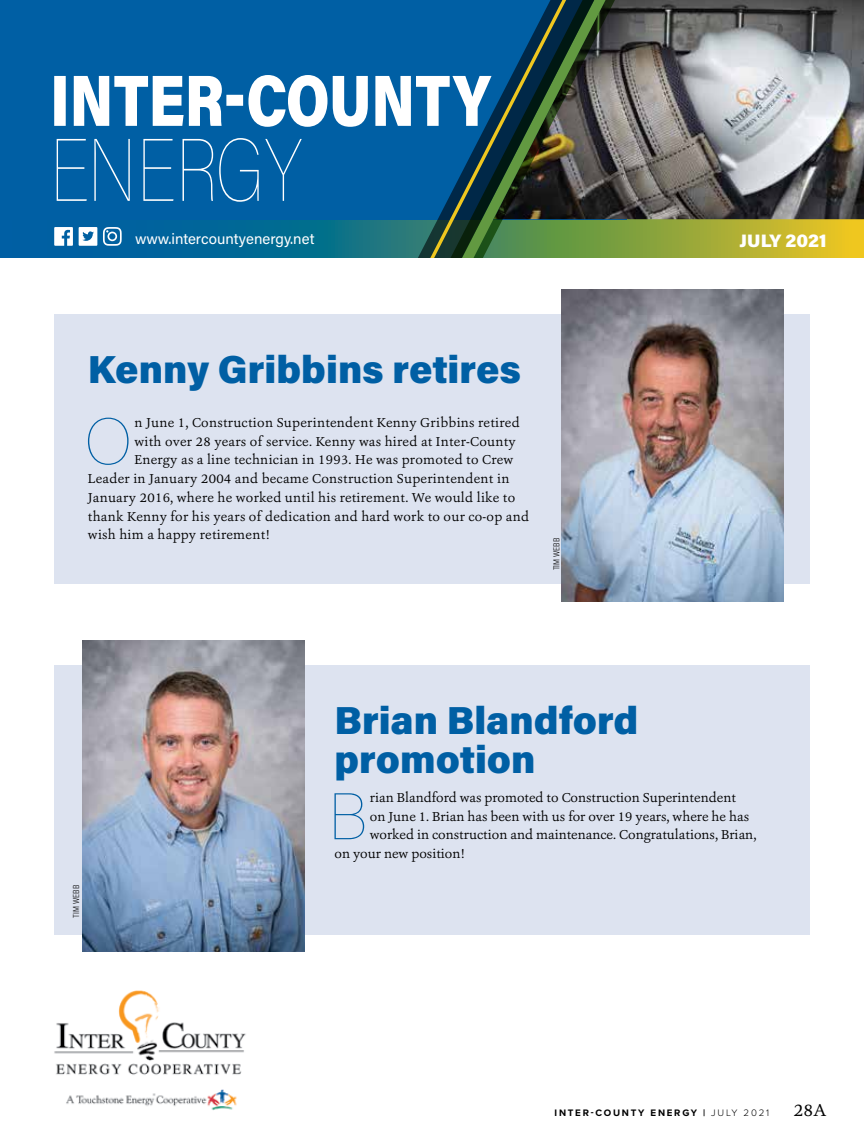
<style>
.page{position:relative;width:864px;height:1134px;background:#fff}
.page>*{position:absolute;margin:0;border:0;box-sizing:border-box;transform-origin:0 0}
.t1{font:100 65.25px "Acumin Pro";color:#005fa4}
.t2{font:900 39px/39px "Acumin Pro";color:#005fa4}
.t3{font:900 18px "Acumin Pro";color:#fff}
.t4{font:18px "Ashbury";color:#000}
.t5{font:15px "Acumin Pro";color:#fff}
.t6{font:13.5px "Ashbury";letter-spacing:.02em;color:#000}
.t7{font:13.5px "Ashbury";color:#000}
.t8{font:700 9.75px "Proxima Nova";letter-spacing:.18em;color:#000}
.t9{font:300 9px "Proxima Nova Cond";color:#000}
.s1{font-weight:300}
</style>
<div class="page">
<div style="left:54px;top:665px;width:756px;height:270px;background:#dde3f0"></div>
<div style="left:54px;top:314px;width:756px;height:270px;background:#dde3f0"></div>
<svg style="left:0;top:219px;width:864px;height:39px;background:#468371"></svg>
<svg style="left:54px;top:227px;width:19px;height:19px"></svg>
<svg style="left:79px;top:227px;width:18px;height:19px"></svg>
<svg style="left:103px;top:227px;width:19px;height:19px"></svg>
<div style="left:0;top:0;width:627px;height:219px;background:#005fa4"></div>
<img style="left:653px;top:0;width:211px;height:219px">
<svg style="left:631px;top:0;width:21px;height:258px;background:#767765"></svg>
<svg style="left:414px;top:0;width:217px;height:258px"></svg>
<svg style="left:421px;top:0;width:187px;height:258px"></svg>
<img style="left:54px;top:990px;width:192px;height:121px">
<svg style="left:57px;top:138px;width:245px;height:64px"></svg>
<svg style="left:54px;top:75px;width:438px;height:52px"></svg>
<img style="left:561px;top:290px;width:222px;height:311px">
<img style="left:82px;top:640px;width:223px;height:312px">
<p class="t5" style="left:135px;top:228px;width:181px">www.intercountyenergy.net</p>
<h3 class="t3" style="left:740px;top:228px;width:89px">JULY 2021</h3>
<h2 class="t2" style="left:88px;top:348px;width:435px">Kenny Gribbins retires</h2>
<h1 class="t1" style="left:85px;top:397px;width:49px">O</h1>
<p class="t6" style="left:134px;top:414px;width:387px">n June 1, Construction Superintendent Kenny Gribbins retired</p>
<p class="t6" style="left:134px;top:432px;width:383px">with over 28 years of service. Kenny was hired at Inter-County</p>
<p class="t6" style="left:134px;top:451px;width:380px">Energy as a line technician in 1993. He was promoted to Crew</p>
<p class="t6" style="left:88px;top:470px;width:423px">Leader in January 2004 and became Construction Superintendent in</p>
<p class="t6" style="left:88px;top:489px;width:429px">January 2016, where he worked until his retirement. We would like to</p>
<p class="t6" style="left:88px;top:507px;width:443px">thank Kenny for his years of dedication and hard work to our co-op and</p>
<p class="t6" style="left:88px;top:526px;width:183px">wish him a happy retirement!</p>
<p class="t9" style="left:550px;top:570px;width:34px;rotate:-90deg">TIM WEBB</p>
<p class="t9" style="left:70px;top:918px;width:34px;rotate:-90deg">TIM WEBB</p>
<h2 class="t2" style="left:334px;top:699px;width:305px">Brian Blandford promotion</h2>
<h1 class="t1" style="left:328px;top:772px;width:40px">B</h1>
<p class="t7" style="left:370px;top:789px;width:368px">rian Blandford was promoted to Construction Superintendent</p>
<p class="t7" style="left:370px;top:807px;width:381px">on June 1. Brian has been with us for over 19 years, where he has</p>
<p class="t7" style="left:370px;top:826px;width:388px">worked in construction and maintenance. Congratulations, Brian,</p>
<p class="t7" style="left:334px;top:845px;width:132px">on your new position!</p>
<p class="t8" style="left:555px;top:1106px;width:216px">INTER-COUNTY ENERGY | <span class="s1">JULY 2021</span></p>
<h3 class="t4" style="left:794px;top:1099px;width:34px">28A</h3>
</div>
